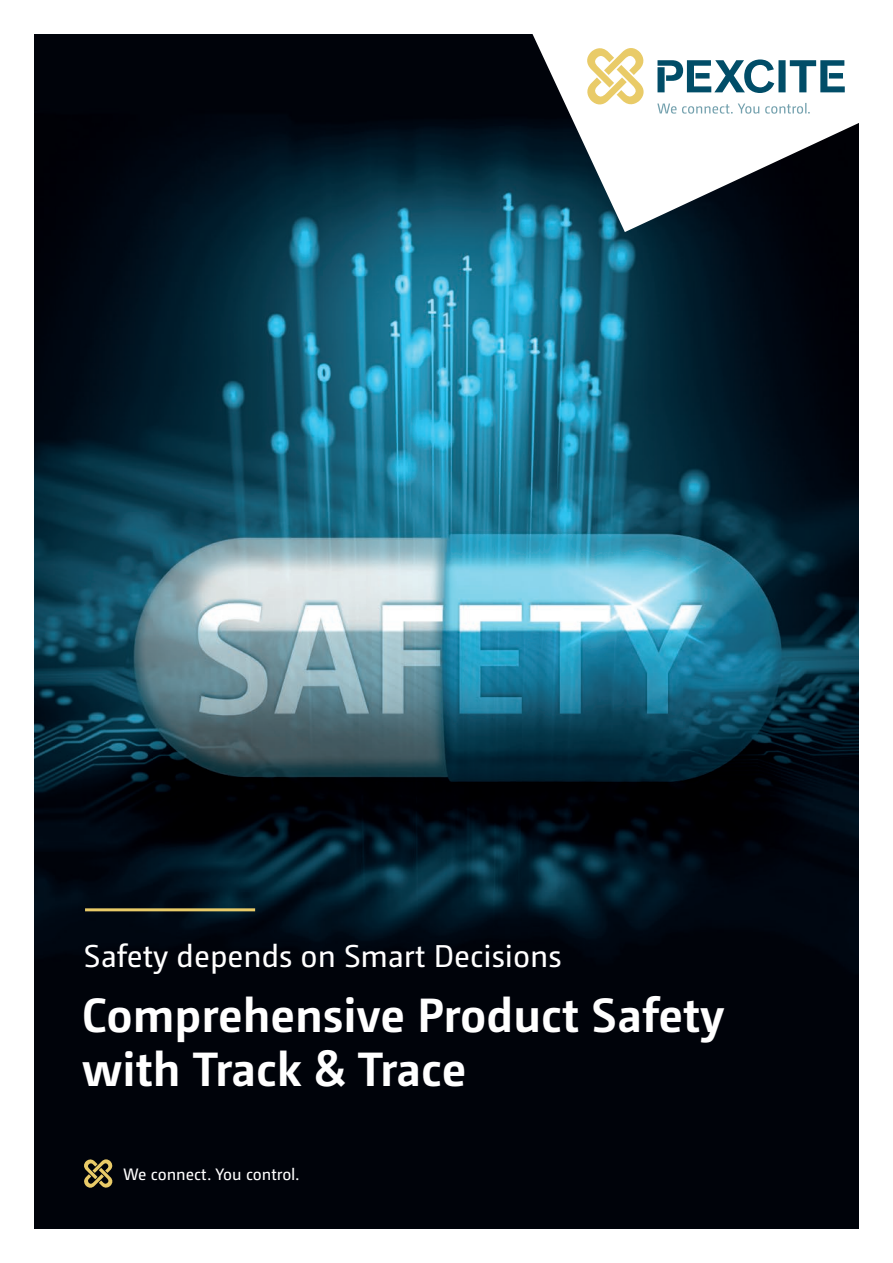
<style>
.page{position:relative;width:893px;height:1263px;background:#fff}
.page>*{position:absolute;margin:0;border:0;box-sizing:border-box;transform-origin:0 0}
.t1{font:700 48px/54px "Camingo Dos Pro";color:#fff}
.t2{font:31.5px "Camingo Dos Pro";color:#fff}
.t3{font:16.5px "Camingo Dos Pro";color:#fff}
</style>
<div class="page">
<img style="left:34px;top:34px;width:825px;height:1195px">
<hr style="left:85px;top:908px;width:170px;height:3px;background:#e9cb68">
<svg style="left:82px;top:1158px;width:32px;height:31px"></svg>
<svg style="left:517px;top:34px;width:342px;height:198px"></svg>
<svg style="left:657px;top:59px;width:188px;height:34px"></svg>
<svg style="left:584px;top:45px;width:63px;height:63px"></svg>
<svg style="left:657px;top:103px;width:153px;height:11px"></svg>
<p class="t2" style="left:84px;top:937px;width:479px">Safety depends on Smart Decisions</p>
<p class="t1" style="left:82px;top:987px;width:644px">Comprehensive Product Safety with Track &amp; Trace</p>
<p class="t3" style="left:123px;top:1165px;width:178px">We connect. You control.</p>
</div>
